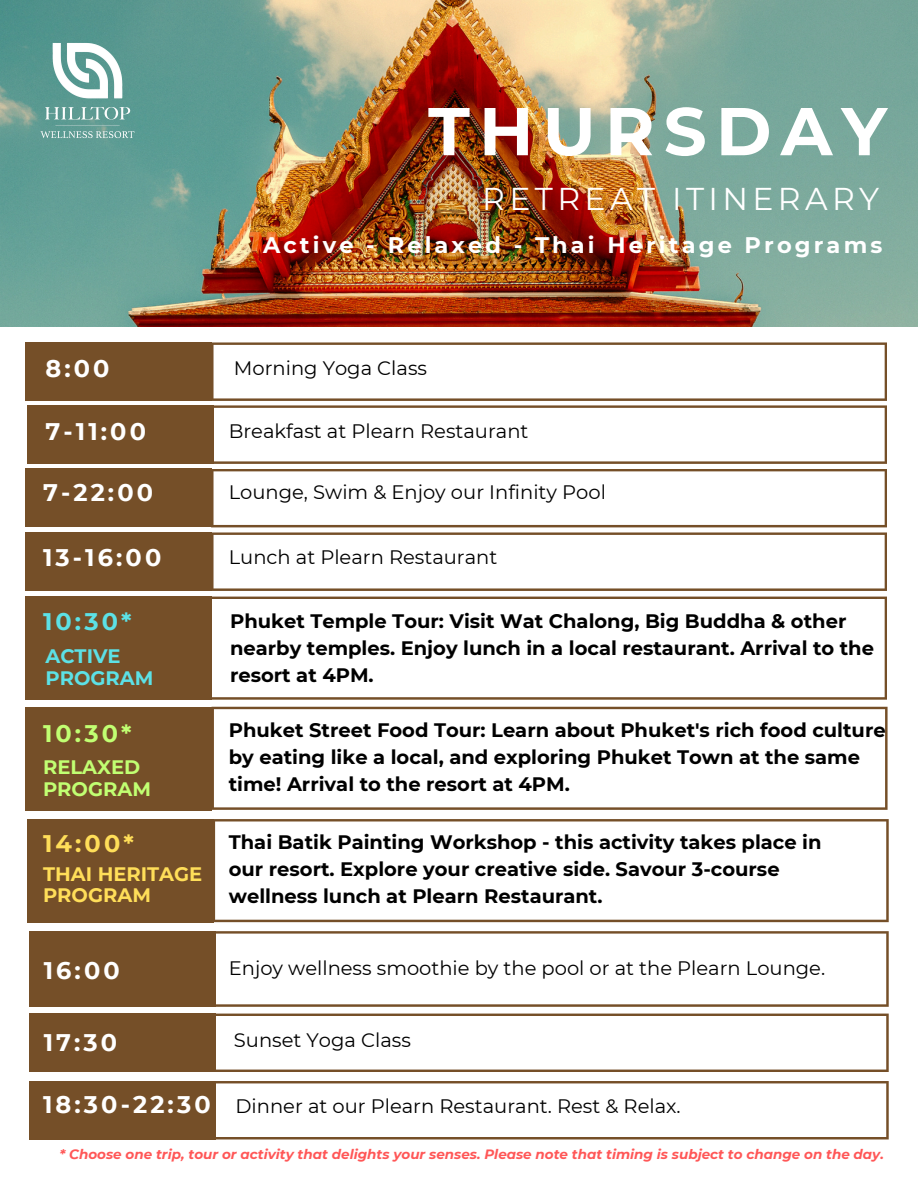
<style>
.page{position:relative;width:918px;height:1188px;background:#fff}
.page>*{position:absolute;margin:0;border:0;box-sizing:border-box;transform-origin:0 0}
.t1{font:700 67.5px "Montserrat";letter-spacing:.135em;color:#fff}
.t2{font:31.5px "Montserrat";letter-spacing:.14em;color:#fff}
.t3{font:700 24px "Montserrat";letter-spacing:.13em;color:#fff}
.t4{font:700 24px "Montserrat";color:#5ce1e6}
.t5{font:700 24px "Montserrat";color:#c1ff72}
.t6{font:700 24px "Montserrat";color:#ffde59}
.t7{font:700 22.5px "Montserrat";letter-spacing:.14em;color:#fff}
.t8{font:700 19.5px/27px "Montserrat";color:#000}
.t9{font:19.5px "Montserrat";color:#000}
.t10{font:700 19.5px/21.3px "Montserrat";color:#ffde59}
.t11{font:700 19.5px/21.3px "Montserrat";color:#c1ff72}
.t12{font:700 19.5px/21.3px "Montserrat";color:#5ce1e6}
.t13{font:italic 700 13.5px "Montserrat";color:#ff5757}
</style>
<div class="page">
<div style="left:26px;top:342px;width:186px;height:58px;background:#754f28"></div>
<div style="left:27px;top:405px;width:186px;height:59px;background:#754f28"></div>
<div style="left:26px;top:468px;width:186px;height:59px;background:#754f28"></div>
<img style="left:0;top:0;width:918px;height:326px">
<img style="left:0;top:5px;width:174px;height:174px">
<div style="left:26px;top:532px;width:186px;height:59px;background:#754f28"></div>
<svg style="left:211px;top:342px;width:676px;height:249px"></svg>
<div style="left:29px;top:1014px;width:187px;height:58px;background:#754f28"></div>
<svg style="left:216px;top:1081px;width:673px;height:58px"></svg>
<div style="left:29px;top:1081px;width:187px;height:59px;background:#754f28"></div>
<div style="left:26px;top:597px;width:186px;height:103px;background:#754f28"></div>
<svg style="left:212px;top:707px;width:676px;height:103px"></svg>
<svg style="left:212px;top:597px;width:675px;height:103px"></svg>
<svg style="left:214px;top:819px;width:675px;height:103px"></svg>
<div style="left:26px;top:707px;width:186px;height:103px;background:#754f28"></div>
<div style="left:27px;top:819px;width:187px;height:104px;background:#754f28"></div>
<div style="left:29px;top:931px;width:187px;height:76px;background:#754f28"></div>
<svg style="left:216px;top:931px;width:673px;height:76px"></svg>
<svg style="left:216px;top:1014px;width:673px;height:58px"></svg>
<h4 class="t3" style="left:45px;top:354px;width:66px">8:00</h4>
<p class="t3" style="left:45px;top:417px;width:102px">7-11:00</p>
<h1 class="t1" style="left:428px;top:90px;width:460px">THURSDAY</h1>
<h3 class="t2" style="left:482px;top:180px;width:399px">RETREAT ITINERARY</h3>
<h5 class="t7" style="left:263px;top:231px;width:621px">Active - Relaxed - Thai Heritage Programs</h5>
<h4 class="t9" style="left:234px;top:356px;width:195px">Morning Yoga Class</h4>
<p class="t9" style="left:229px;top:419px;width:301px">Breakfast at Plearn Restaurant</p>
<h4 class="t3" style="left:43px;top:478px;width:112px">7-22:00</h4>
<p class="t9" style="left:229px;top:480px;width:379px">Lounge, Swim &amp; Enjoy our Infinity Pool</p>
<p class="t3" style="left:43px;top:543px;width:120px">13-16:00</p>
<h4 class="t4" style="left:43px;top:607px;width:90px">10:30*</h4>
<p class="t12" style="left:45px;top:646px;width:109px">ACTIVE<br>PROGRAM</p>
<h6 class="t5" style="left:43px;top:719px;width:90px">10:30*</h6>
<h2 class="t11" style="left:43px;top:757px;width:109px">RELAXED<br>PROGRAM</h2>
<h4 class="t6" style="left:43px;top:829px;width:92px">14:00*</h4>
<p class="t10" style="left:43px;top:863px;width:161px">THAI HERITAGE<br>PROGRAM</p>
<p class="t9" style="left:229px;top:545px;width:270px">Lunch at Plearn Restaurant</p>
<h6 class="t8" style="left:230px;top:608px;width:645px">Phuket Temple Tour: Visit Wat Chalong, Big Buddha &amp; other nearby temples. Enjoy lunch in a local restaurant. Arrival to the resort at 4PM.</h6>
<p class="t8" style="left:229px;top:716px;width:658px">Phuket Street Food Tour: Learn about Phuket's rich food culture by eating like a local, and exploring Phuket Town at the same time! Arrival to the resort at 4PM.</p>
<h4 class="t8" style="left:229px;top:829px;width:594px">Thai Batik Painting Workshop - this activity takes place in our resort. Explore your creative side. Savour 3-course wellness lunch at Plearn Restaurant.</h4>
<h4 class="t3" style="left:44px;top:956px;width:78px">16:00</h4>
<p class="t9" style="left:229px;top:956px;width:598px">Enjoy wellness smoothie by the pool or at the Plearn Lounge.</p>
<h4 class="t3" style="left:44px;top:1028px;width:75px">17:30</h4>
<p class="t3" style="left:43px;top:1090px;width:169px">18:30-22:30</p>
<p class="t9" style="left:234px;top:1029px;width:179px">Sunset Yoga Class</p>
<h6 class="t9" style="left:236px;top:1094px;width:447px">Dinner at our Plearn Restaurant. Rest &amp; Relax.</h6>
<h4 class="t13" style="left:60px;top:1146px;width:826px">* Choose one trip, tour or activity that delights your senses. Please note that timing is subject to change on the day.</h4>
</div>
